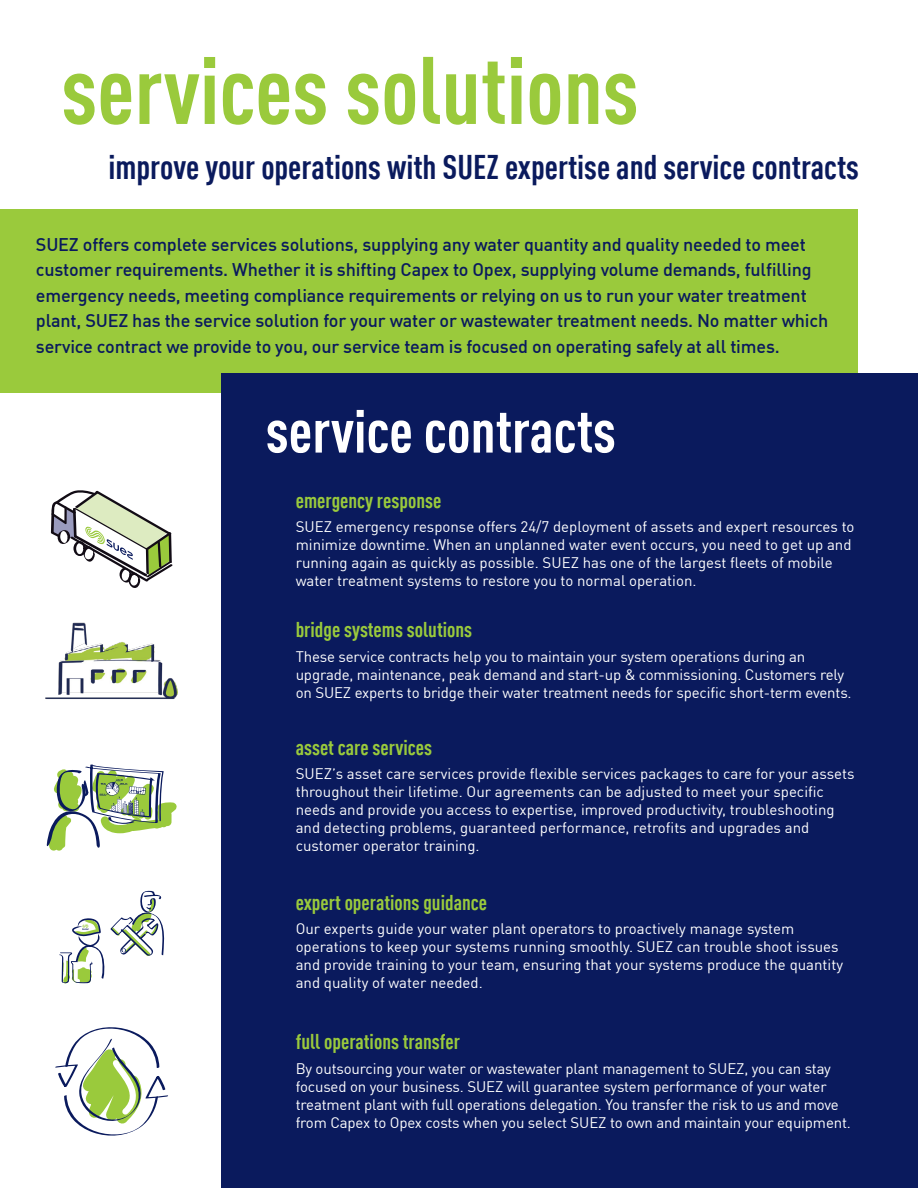
<style>
.page{position:relative;width:918px;height:1188px;background:#fff}
.page>*{position:absolute;margin:0;border:0;box-sizing:border-box;transform-origin:0 0}
.t1{font:700 condensed 94.2px "DIN Pro";color:#9aca3c}
.t2{font:700 condensed 60px "DIN Pro";color:#fff}
.t3{font:700 condensed 33.6px "DIN Pro";color:#0a1a5d}
.t4{font:700 condensed 21px "DIN Pro";color:#9aca3c}
.t5{font:500 18px/25.5px "DIN Pro";letter-spacing:-.01em;color:#0a1a5d}
.t6{font:15px/18px "DIN Pro";letter-spacing:-.005em;color:#fff}
</style>
<div class="page">
<div style="left:0;top:210px;width:858px;height:183px;background:#9aca3c"></div>
<div style="left:221px;top:374px;width:697px;height:814px;background:#0a1a5d"></div>
<svg style="left:51px;top:490px;width:122px;height:98px"></svg>
<svg style="left:46px;top:764px;width:131px;height:372px"></svg>
<img style="left:45px;top:622px;width:133px;height:77px">
<p class="t1" style="left:61px;top:21px;width:579px">services solutions</p>
<p class="t3" style="left:109px;top:142px;width:752px">improve your operations with SUEZ expertise and service contracts</p>
<p class="t5" style="left:36px;top:231px;width:794px">SUEZ offers complete services solutions, supplying any water quantity and quality needed to meet customer requirements. Whether it is shifting Capex to Opex, supplying volume demands, fulfilling emergency needs, meeting compliance requirements or relying on us to run your water treatment plant, SUEZ has the service solution for your water or wastewater treatment needs. No matter which service contract we provide to you, our service team is focused on operating safely at all times.</p>
<p class="t2" style="left:266px;top:387px;width:352px">service contracts</p>
<p class="t4" style="left:296px;top:485px;width:147px">emergency response</p>
<p class="t6" style="left:296px;top:517px;width:560px">SUEZ emergency response offers 24/7 deployment of assets and expert resources to minimize downtime. When an unplanned water event occurs, you need to get up and running again as quickly as possible. SUEZ has one of the largest fleets of mobile water treatment systems to restore you to normal operation.</p>
<p class="t4" style="left:296px;top:614px;width:178px">bridge systems solutions</p>
<p class="t6" style="left:296px;top:647px;width:558px">These service contracts help you to maintain your system operations during an upgrade, maintenance, peak demand and start-up &amp; commissioning. Customers rely on SUEZ experts to bridge their water treatment needs for specific short-term events.</p>
<p class="t4" style="left:296px;top:732px;width:138px">asset care services</p>
<p class="t6" style="left:296px;top:764px;width:560px">SUEZ’s asset care services provide flexible services packages to care for your assets throughout their lifetime. Our agreements can be adjusted to meet your specific needs and provide you access to expertise, improved productivity, troubleshooting and detecting problems, guaranteed performance, retrofits and upgrades and customer operator training.</p>
<p class="t4" style="left:296px;top:887px;width:193px">expert operations guidance</p>
<p class="t6" style="left:296px;top:919px;width:549px">Our experts guide your water plant operators to proactively manage system operations to keep your systems running smoothly. SUEZ can trouble shoot issues and provide training to your team, ensuring that your systems produce the quantity and quality of water needed.</p>
<p class="t4" style="left:296px;top:1027px;width:166px">full operations transfer</p>
<p class="t6" style="left:296px;top:1059px;width:557px">By outsourcing your water or wastewater plant management to SUEZ, you can stay focused on your business. SUEZ will guarantee system performance of your water treatment plant with full operations delegation. You transfer the risk to us and move from Capex to Opex costs when you select SUEZ to own and maintain your equipment.</p>
</div>
